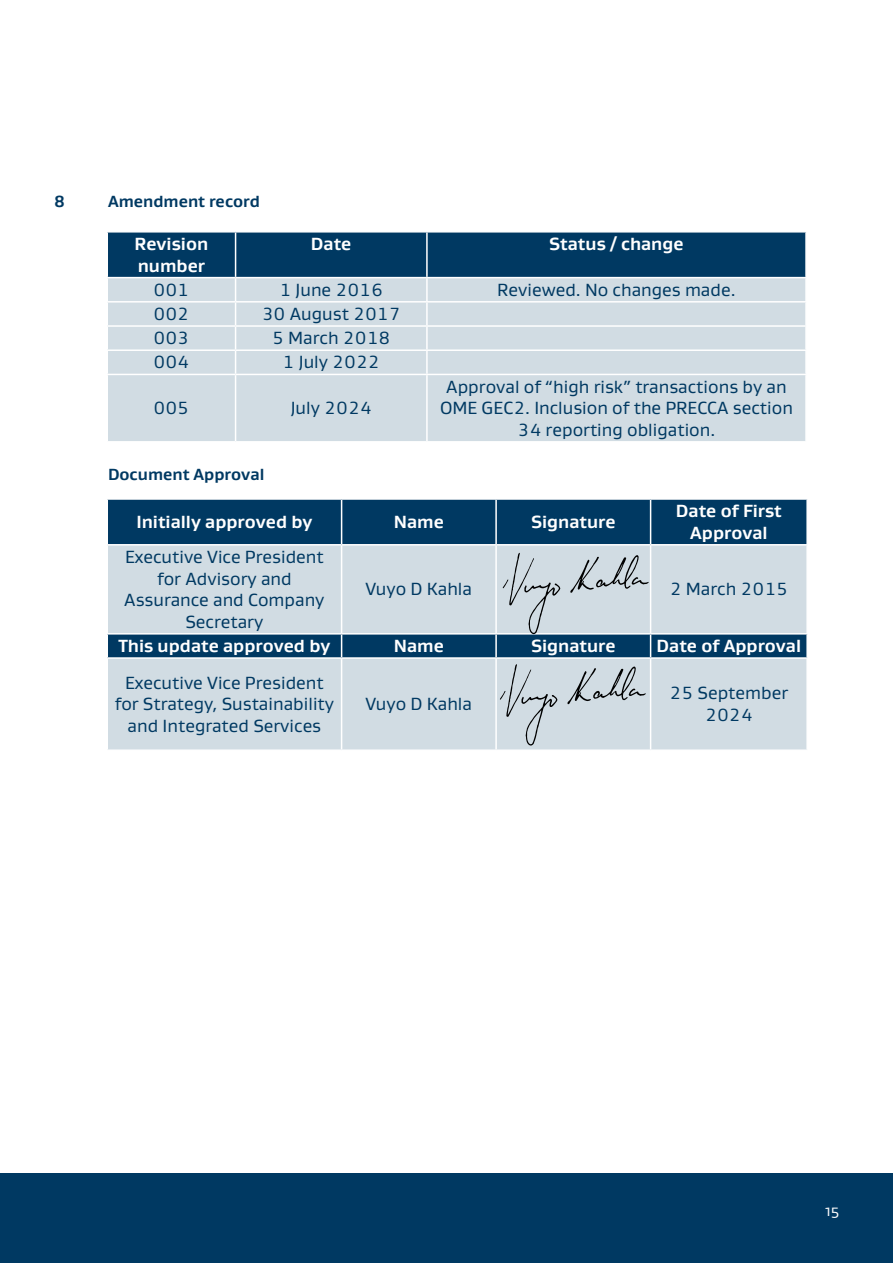
<style>
.page{position:relative;width:893px;height:1263px;background:#fff}
.page>*{position:absolute;margin:0;border:0;box-sizing:border-box;transform-origin:0 0}
.t1{font:18px/21.6px "Gustan";color:#003962;text-align:center}
.t2{font:700 18px/21.6px "Gustan";color:#fff}
.t3{font:700 16.5px "Gustan";color:#003962}
.t4{font:15px "Gustan";color:#fff}
</style>
<div class="page">
<div style="left:0;top:1174px;width:893px;height:89px;background:#003962"></div>
<div style="left:108px;top:375px;width:697px;height:66px;background:#d1dce3"></div>
<svg style="left:107px;top:232px;width:699px;height:142px;background:#91aabb"></svg>
<hr style="left:427px;top:349px;width:380px;height:2px;background:#fff">
<hr style="left:426px;top:351px;width:2px;height:23px;background:#fff">
<hr style="left:805px;top:351px;width:2px;height:23px;background:#fff">
<hr style="left:235px;top:375px;width:1px;height:66px;background:#fff">
<hr style="left:426px;top:375px;width:2px;height:66px;background:#fff">
<div style="left:108px;top:500px;width:698px;height:44px;background:#003962"></div>
<svg style="left:108px;top:545px;width:698px;height:204px;background:#b7c7d3"></svg>
<hr style="left:341px;top:500px;width:1px;height:44px;background:#fff">
<hr style="left:495px;top:500px;width:2px;height:44px;background:#fff">
<hr style="left:650px;top:500px;width:1px;height:44px;background:#fff">
<hr style="left:341px;top:545px;width:1px;height:88px;background:#fff">
<hr style="left:495px;top:545px;width:2px;height:88px;background:#fff">
<hr style="left:650px;top:545px;width:1px;height:88px;background:#fff">
<hr style="left:106px;top:633px;width:236px;height:1px;background:#fff">
<hr style="left:342px;top:633px;width:154px;height:1px;background:#fff">
<svg style="left:341px;top:634px;width:1px;height:23px"></svg>
<hr style="left:496px;top:633px;width:155px;height:1px;background:#fff">
<hr style="left:495px;top:634px;width:2px;height:23px;background:#fff">
<hr style="left:651px;top:633px;width:157px;height:1px;background:#fff">
<svg style="left:650px;top:634px;width:1px;height:23px"></svg>
<hr style="left:106px;top:657px;width:236px;height:2px;background:#fff">
<hr style="left:342px;top:657px;width:154px;height:2px;background:#fff">
<hr style="left:341px;top:659px;width:1px;height:90px;background:#fff">
<hr style="left:496px;top:657px;width:155px;height:2px;background:#fff">
<hr style="left:495px;top:659px;width:2px;height:90px;background:#fff">
<hr style="left:651px;top:657px;width:157px;height:2px;background:#fff">
<hr style="left:650px;top:659px;width:1px;height:90px;background:#fff">
<svg style="left:570px;top:555px;width:79px;height:38px;background:#b4bec4"></svg>
<svg style="left:503px;top:553px;width:57px;height:81px;background:#c1ccd2"></svg>
<svg style="left:567px;top:666px;width:79px;height:38px;background:#b4bec4"></svg>
<svg style="left:500px;top:664px;width:57px;height:82px;background:#c1cbd2"></svg>
<p class="t3" style="left:54px;top:190px;width:12px">8</p>
<p class="t3" style="left:108px;top:190px;width:154px">Amendment record</p>
<p class="t2" style="left:135px;top:233px;width:75px">Revision number</p>
<p class="t2" style="left:311px;top:233px;width:42px">Date</p>
<p class="t2" style="left:549px;top:233px;width:136px">Status / change</p>
<p class="t1" style="left:154px;top:278px;width:37px">001</p>
<p class="t1" style="left:279px;top:278px;width:105px">1 June 2016</p>
<p class="t1" style="left:497px;top:278px;width:240px">Reviewed. No changes made.</p>
<p class="t1" style="left:154px;top:303px;width:37px">002</p>
<p class="t1" style="left:262px;top:303px;width:140px">30 August 2017</p>
<p class="t1" style="left:154px;top:327px;width:37px">003</p>
<p class="t1" style="left:272px;top:327px;width:120px">5 March 2018</p>
<p class="t1" style="left:154px;top:351px;width:37px">004</p>
<p class="t1" style="left:283px;top:351px;width:99px">1 July 2022</p>
<p class="t1" style="left:154px;top:397px;width:37px">005</p>
<p class="t1" style="left:291px;top:397px;width:83px">July 2024</p>
<p class="t1" style="left:440px;top:375px;width:354px">Approval of “high risk” transactions by an<br>OME GEC2. Inclusion of the PRECCA section<br>34 reporting obligation.</p>
<p class="t3" style="left:108px;top:463px;width:158px">Document Approval</p>
<p class="t2" style="left:136px;top:511px;width:178px">Initially approved by</p>
<p class="t2" style="left:394px;top:511px;width:52px">Name</p>
<p class="t2" style="left:531px;top:511px;width:86px">Signature</p>
<p class="t2" style="left:676px;top:500px;width:107px;text-align:center">Date of First<br>Approval</p>
<p class="t1" style="left:124px;top:545px;width:202px">Executive Vice President for Advisory and<br>Assurance and Company<br>Secretary</p>
<p class="t1" style="left:366px;top:578px;width:108px">Vuyo D Kahla</p>
<p class="t1" style="left:670px;top:578px;width:120px">2 March 2015</p>
<p class="t2" style="left:118px;top:635px;width:214px">This update approved by</p>
<p class="t2" style="left:394px;top:635px;width:52px">Name</p>
<p class="t2" style="left:531px;top:635px;width:86px">Signature</p>
<p class="t2" style="left:657px;top:635px;width:146px">Date of Approval</p>
<p class="t1" style="left:115px;top:671px;width:221px">Executive Vice President for Strategy, Sustainability and Integrated Services</p>
<p class="t1" style="left:366px;top:693px;width:108px">Vuyo D Kahla</p>
<p class="t1" style="left:670px;top:682px;width:120px">25 September<br>2024</p>
<p class="t4" style="left:825px;top:1201px;width:15px">15</p>
</div>
